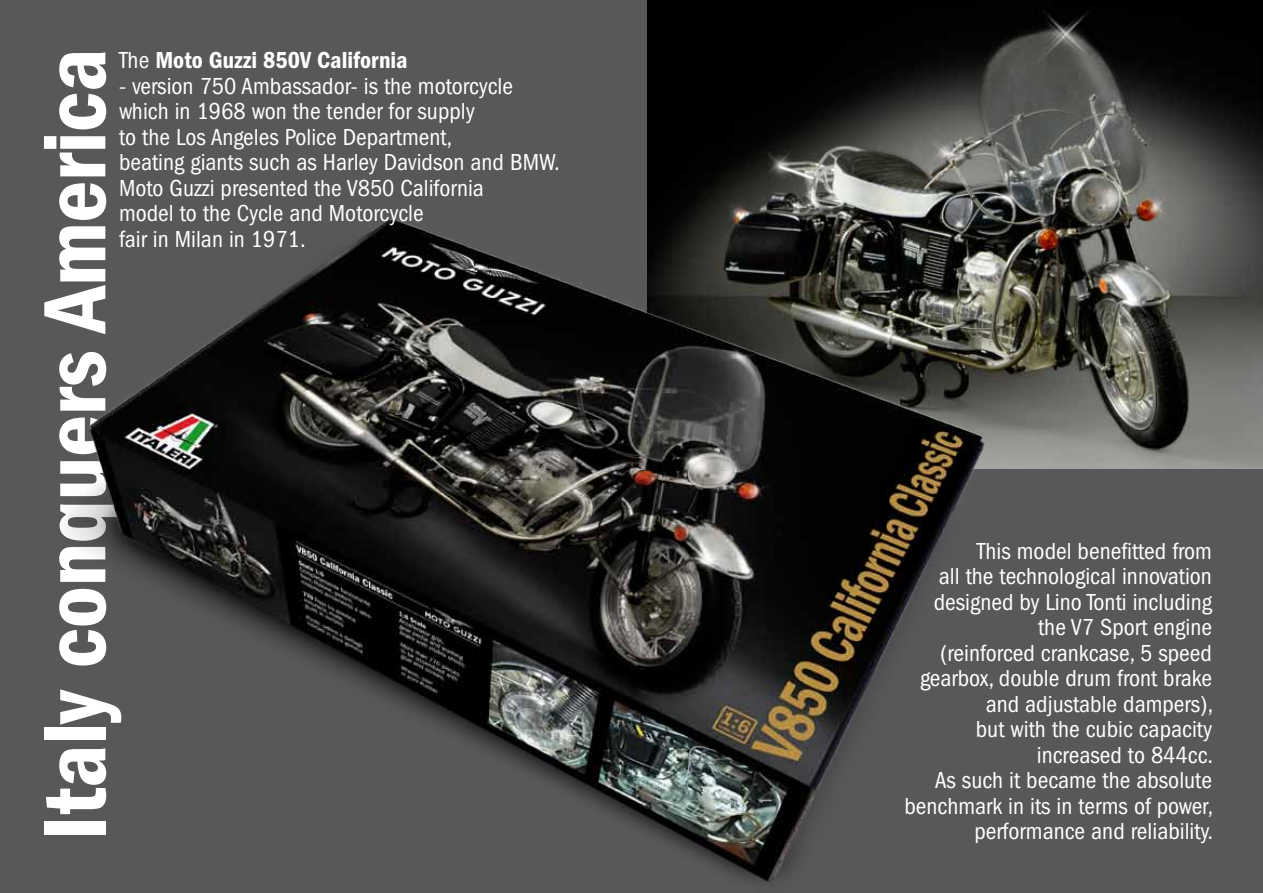
<style>
.page{position:relative;width:1263px;height:893px;background:#58585a}
.page>*{position:absolute;margin:0;border:0;box-sizing:border-box;transform-origin:0 0}
.t1{font:600 condensed 91.5px "Franklin Gothic LT";letter-spacing:-.005em;color:#fff}
.t2{font:condensed 24px/25.5px "Franklin Gothic LT";color:#fff}
.t3{font:600 condensed 24px "Franklin Gothic LT";color:#fff}
.s1{font-weight:400}
</style>
<div class="page">
<img style="left:648px;top:0;width:615px;height:469px">
<img style="left:86px;top:128px;width:987px;height:758px">
<hr style="left:1262px;top:0;width:1px;height:98px;background:#000">
<p class="t3" style="left:119px;top:47px;width:290px"><span class="s1">The</span> Moto Guzzi 850V California</p>
<p class="t2" style="left:119px;top:73px;width:442px">- version 750 Ambassador- is the motorcycle which in 1968 won the tender for supply<br>to the Los Angeles Police Department,<br>beating giants such as Harley Davidson and BMW.<br>Moto Guzzi presented the V850 California<br>model to the Cycle and Motorcycle<br>fair in Milan in 1971.</p>
<h1 class="t1" style="left:23px;top:840px;width:793px;rotate:-90deg">Italy conquers America</h1>
<p class="t2" style="left:904px;top:538px;width:310px;text-align:right">This model benefitted from<br>all the technological innovation designed by Lino Tonti including the V7 Sport engine<br>(reinforced crankcase, 5 speed gearbox, double drum front brake and adjustable dampers),<br>but with the cubic capacity increased to 844cc.<br>As such it became the absolute benchmark in its in terms of power, performance and reliability.</p>
</div>
